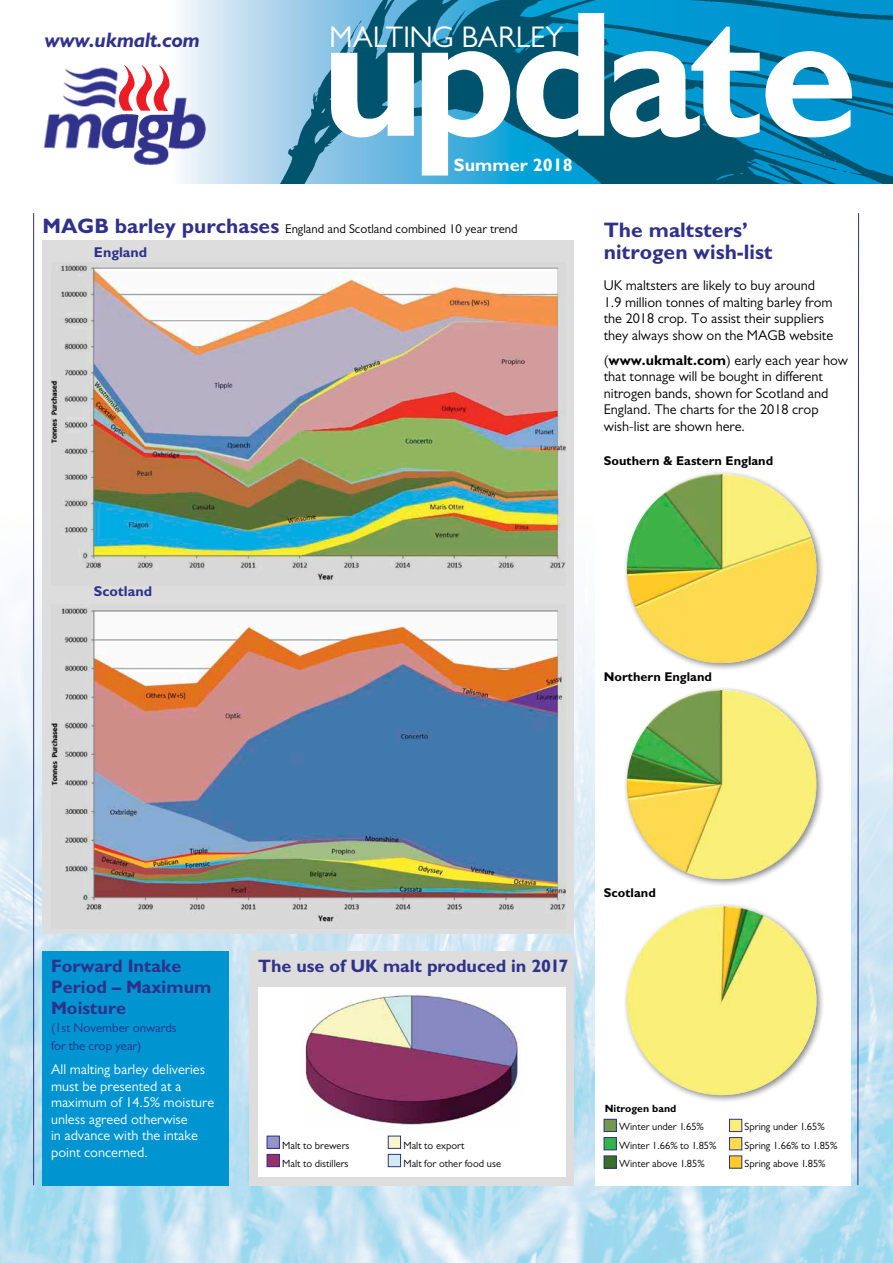
<style>
.page{position:relative;width:893px;height:1263px;background:#fff}
.page>*{position:absolute;margin:0;border:0;box-sizing:border-box;transform-origin:0 0}
.t1{font:700 180px "Gill Sans MT Std";letter-spacing:-.045em;color:#fff}
.t2{font:30px "Gill Sans MT Std";color:#fff}
.t3{font:700 21px/22.5px "Gill Sans MT Std";color:#2f318b}
.t4{font:italic 700 21px "Gill Sans MT Std";letter-spacing:-.015em;color:#2f318b}
.t5{font:700 18px/21px "Gill Sans MT Std";color:#2f318b}
.t6{font:700 18px "Gill Sans MT Std";color:#fff}
.t7{font:14.25px/16.5px "Gill Sans MT Std";color:#000}
.t8{font:14.25px/16.5px "Gill Sans MT Std";color:#fff}
.t9{font:700 14.25px "Gill Sans MT Std";color:#2f318b}
.t10{font:12.75px "Gill Sans MT Std";color:#000}
.t11{font:700 12.75px "Gill Sans MT Std";color:#000}
.t12{font:12.75px/18px "Gill Sans MT Std";color:#2f318b}
.t13{font:10.5px/18.3px "Gill Sans MT Std";color:#000}
.t14{font:700 10.5px "Gill Sans MT Std";color:#000}
.s1{font-weight:700;font-size:21px;color:#2f318b}
.s2{font-weight:700}
</style>
<div class="page">
<img style="left:0;top:476px;width:893px;height:787px">
<svg style="left:182px;top:0;width:94px;height:183px;background:#cce2f2"></svg>
<img style="left:276px;top:0;width:617px;height:183px">
<hr style="left:33px;top:213px;width:1px;height:972px;background:#2f318b">
<svg style="left:857px;top:213px;width:2px;height:973px;background:#8991c1"></svg>
<img style="left:63px;top:65px;width:107px;height:32px">
<img style="left:43px;top:97px;width:165px;height:70px">
<div style="left:43px;top:240px;width:531px;height:693px;background:#ddd"></div>
<img style="left:51px;top:265px;width:515px;height:316px">
<img style="left:51px;top:608px;width:515px;height:318px">
<div style="left:250px;top:951px;width:324px;height:234px;background:#ddd"></div>
<div style="left:595px;top:222px;width:255px;height:963px;background:#fff"></div>
<div style="left:258px;top:987px;width:308px;height:189px;background:#fff"></div>
<div style="left:604px;top:1119px;width:12px;height:12px;background:#77994b"></div>
<div style="left:604px;top:1119px;width:13px;height:13px;border:1px solid #2f318b"></div>
<div style="left:604px;top:1137px;width:12px;height:13px;background:#36b449"></div>
<div style="left:604px;top:1137px;width:13px;height:13px;border:1px solid #2f318b"></div>
<div style="left:604px;top:1156px;width:12px;height:12px;background:#387028"></div>
<div style="left:604px;top:1156px;width:13px;height:12px;border:1px solid #2f318b"></div>
<div style="left:729px;top:1119px;width:13px;height:12px;background:#f9ef76"></div>
<div style="left:729px;top:1119px;width:13px;height:13px;border:1px solid #2f318b"></div>
<div style="left:729px;top:1137px;width:13px;height:13px;background:#ffdb4c"></div>
<div style="left:729px;top:1137px;width:13px;height:13px;border:1px solid #2f318b"></div>
<div style="left:729px;top:1156px;width:13px;height:12px;background:#ffcb26"></div>
<div style="left:729px;top:1156px;width:13px;height:12px;border:1px solid #2f318b"></div>
<img style="left:303px;top:993px;width:218px;height:136px">
<div style="left:622px;top:686px;width:203px;height:202px;background:#000;opacity:.5"></div>
<img style="left:627px;top:690px;width:189px;height:189px;border-radius:95px">
<div style="left:622px;top:902px;width:203px;height:202px;background:#000;opacity:.5"></div>
<img style="left:627px;top:906px;width:189px;height:189px;border-radius:95px">
<div style="left:622px;top:470px;width:203px;height:202px;background:#000;opacity:.5"></div>
<img style="left:627px;top:474px;width:189px;height:189px;border-radius:95px">
<div style="left:43px;top:951px;width:186px;height:234px;background:#0094d0"></div>
<div style="left:267px;top:1136px;width:12px;height:12px;background:#9494c8"></div>
<div style="left:267px;top:1136px;width:13px;height:12px;border:1px solid #2f318b"></div>
<div style="left:267px;top:1154px;width:12px;height:13px;background:#963265"></div>
<div style="left:267px;top:1154px;width:13px;height:13px;border:1px solid #2f318b"></div>
<div style="left:388px;top:1136px;width:13px;height:12px;background:#f8f6cb"></div>
<div style="left:388px;top:1136px;width:13px;height:12px;border:1px solid #2f318b"></div>
<div style="left:388px;top:1154px;width:13px;height:13px;background:#d0ecf1"></div>
<div style="left:388px;top:1154px;width:13px;height:13px;border:1px solid #2f318b"></div>
<h1 class="t1" style="left:320px;top:-37px;width:542px">update</h1>
<h3 class="t4" style="left:44px;top:26px;width:157px">www.ukmalt.com</h3>
<h2 class="t2" style="left:329px;top:19px;width:236px">MALTING BARLEY</h2>
<p class="t6" style="left:454px;top:154px;width:120px">Summer 2018</p>
<p class="t10" style="left:43px;top:221px;width:477px"><span class="s1">MAGB barley purchases</span> England and Scotland combined 10 year trend</p>
<p class="t9" style="left:94px;top:244px;width:55px">England</p>
<p class="t9" style="left:94px;top:582px;width:60px">Scotland</p>
<h3 class="t3" style="left:604px;top:218px;width:170px">The maltsters’ nitrogen wish-list</h3>
<p class="t7" style="left:604px;top:277px;width:231px">UK maltsters are likely to buy around 1.9 million tonnes of malting barley from the 2018 crop. To assist their suppliers they always show on the MAGB website</p>
<p class="t7" style="left:604px;top:351px;width:246px">(<span class="s2">www.ukmalt.com</span>) early each year how that tonnage will be bought in different nitrogen bands, shown for Scotland and England. The charts for the 2018 crop wish-list are shown here.</p>
<p class="t11" style="left:604px;top:453px;width:171px">Southern &amp; Eastern England</p>
<p class="t11" style="left:604px;top:669px;width:110px">Northern England</p>
<p class="t5" style="left:51px;top:955px;width:162px">Forward Intake<br>Period – Maximum<br>Moisture</p>
<p class="t12" style="left:51px;top:1019px;width:127px">(1st November onwards for the crop year)</p>
<p class="t8" style="left:51px;top:1061px;width:165px">All malting barley deliveries must be presented at a maximum of 14.5% moisture unless agreed otherwise<br>in advance with the intake point concerned.</p>
<p class="t5" style="left:258px;top:955px;width:312px">The use of UK malt produced in 2017</p>
<p class="t11" style="left:604px;top:885px;width:53px">Scotland</p>
<p class="t13" style="left:282px;top:1136px;width:69px">Malt to brewers<br>Malt to distillers</p>
<p class="t13" style="left:403px;top:1136px;width:99px">Malt to export<br>Malt for other food use</p>
<p class="t14" style="left:605px;top:1102px;width:73px">Nitrogen band</p>
<p class="t13" style="left:619px;top:1117px;width:99px">Winter under 1.65%<br>Winter 1.66% to 1.85%<br>Winter above 1.85%</p>
<p class="t13" style="left:745px;top:1117px;width:94px">Spring under 1.65%<br>Spring 1.66% to 1.85%<br>Spring above 1.85%</p>
</div>
